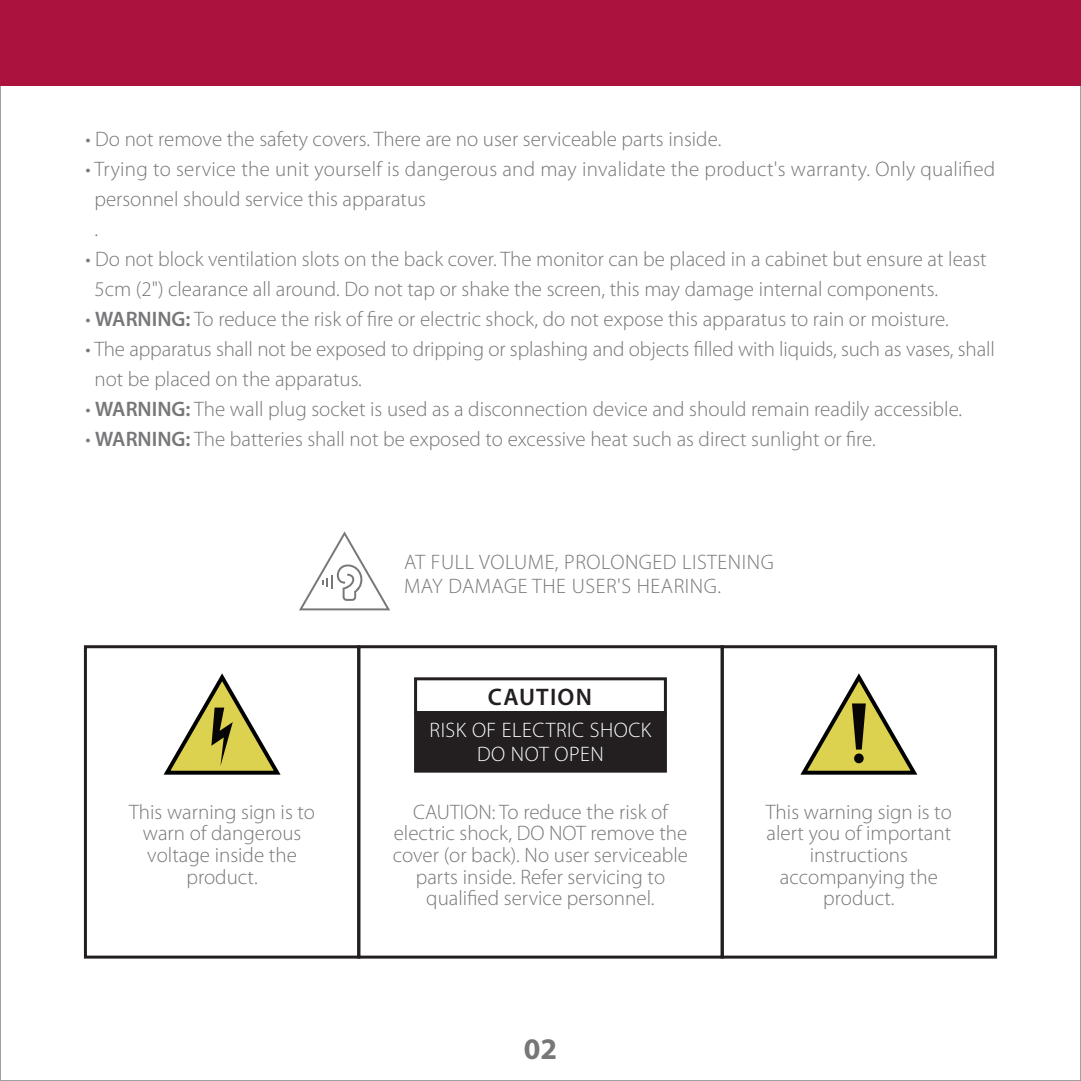
<style>
.page{position:relative;width:1081px;height:1081px;background:#fff}
.page>*{position:absolute;margin:0;border:0;box-sizing:border-box;transform-origin:0 0}
.t1{font:700 30px "Myriad Pro";color:#77777a}
.t2{font:600 24px "Myriad Pro";letter-spacing:.05em;color:#231f20}
.t3{font:300 21px/21.6px "Myriad Pro";color:#77777a}
.t4{font:300 21px/24px "Myriad Pro";letter-spacing:.025em;color:#77777a}
.t5{font:300 21px/24px "Myriad Pro";letter-spacing:.025em;color:#fff;text-align:center}
.s1{font-weight:600}
</style>
<div class="page">
<div style="left:0;top:0;width:1080px;height:85px;background:#ab123d"></div>
<svg style="left:299px;top:531px;width:91px;height:79px"></svg>
<svg style="left:163px;top:673px;width:118px;height:102px"></svg>
<svg style="left:800px;top:673px;width:118px;height:102px"></svg>
<div style="left:854px;top:753px;width:9px;height:10px;background:#080605;border-radius:5px"></div>
<div style="left:414px;top:677px;width:253px;height:37px;border:3px solid #231f20"></div>
<div style="left:414px;top:711px;width:253px;height:61px;background:#231f20"></div>
<div style="left:84px;top:645px;width:276px;height:313px;border:3px solid #231f20"></div>
<div style="left:721px;top:645px;width:276px;height:313px;border:3px solid #231f20"></div>
<div style="left:357px;top:645px;width:367px;height:313px;border:3px solid #231f20"></div>
<p class="t3" style="left:85px;top:128px;width:637px">• Do not remove the safety covers. There are no user serviceable parts inside.</p>
<p class="t3" style="left:94px;top:154px;width:902px;line-height:30px;text-indent:-9px">• Trying to service the unit yourself is dangerous and may invalidate the product's warranty. Only qualified personnel should service this apparatus<br>.</p>
<p class="t3" style="left:94px;top:244px;width:894px;line-height:30px;text-indent:-9px">• Do not block ventilation slots on the back cover. The monitor can be placed in a cabinet but ensure at least<br>5cm (2") clearance all around. Do not tap or shake the screen, this may damage internal components.</p>
<p class="t3" style="left:85px;top:308px;width:865px">• <span class="s1">WARNING:</span> To reduce the risk of fire or electric shock, do not expose this apparatus to rain or moisture.</p>
<p class="t3" style="left:94px;top:334px;width:902px;line-height:30px;text-indent:-9px">• The apparatus shall not be exposed to dripping or splashing and objects filled with liquids, such as vases, shall not be placed on the apparatus.</p>
<p class="t3" style="left:85px;top:398px;width:878px">• <span class="s1">WARNING:</span> The wall plug socket is used as a disconnection device and should remain readily accessible.</p>
<p class="t3" style="left:85px;top:428px;width:792px">• <span class="s1">WARNING:</span> The batteries shall not be exposed to excessive heat such as direct sunlight or fire.</p>
<p class="t4" style="left:404px;top:550px;width:371px">AT FULL VOLUME, PROLONGED LISTENING<br>MAY DAMAGE THE USER'S HEARING.</p>
<p class="t2" style="left:488px;top:682px;width:106px">CAUTION</p>
<p class="t5" style="left:429px;top:718px;width:223px">RISK OF ELECTRIC SHOCK<br>DO NOT OPEN</p>
<p class="t3" style="left:393px;top:801px;width:297px;text-align:center">CAUTION: To reduce the risk of electric shock, DO NOT remove the cover (or back). No user serviceable parts inside. Refer servicing to qualified service personnel.</p>
<p class="t3" style="left:129px;top:801px;width:187px;text-align:center">This warning sign is to warn of dangerous voltage inside the product.</p>
<p class="t3" style="left:766px;top:801px;width:187px;text-align:center">This warning sign is to alert you of important instructions accompanying the product.</p>
<h1 class="t1" style="left:524px;top:1029px;width:35px">02</h1>
</div>
